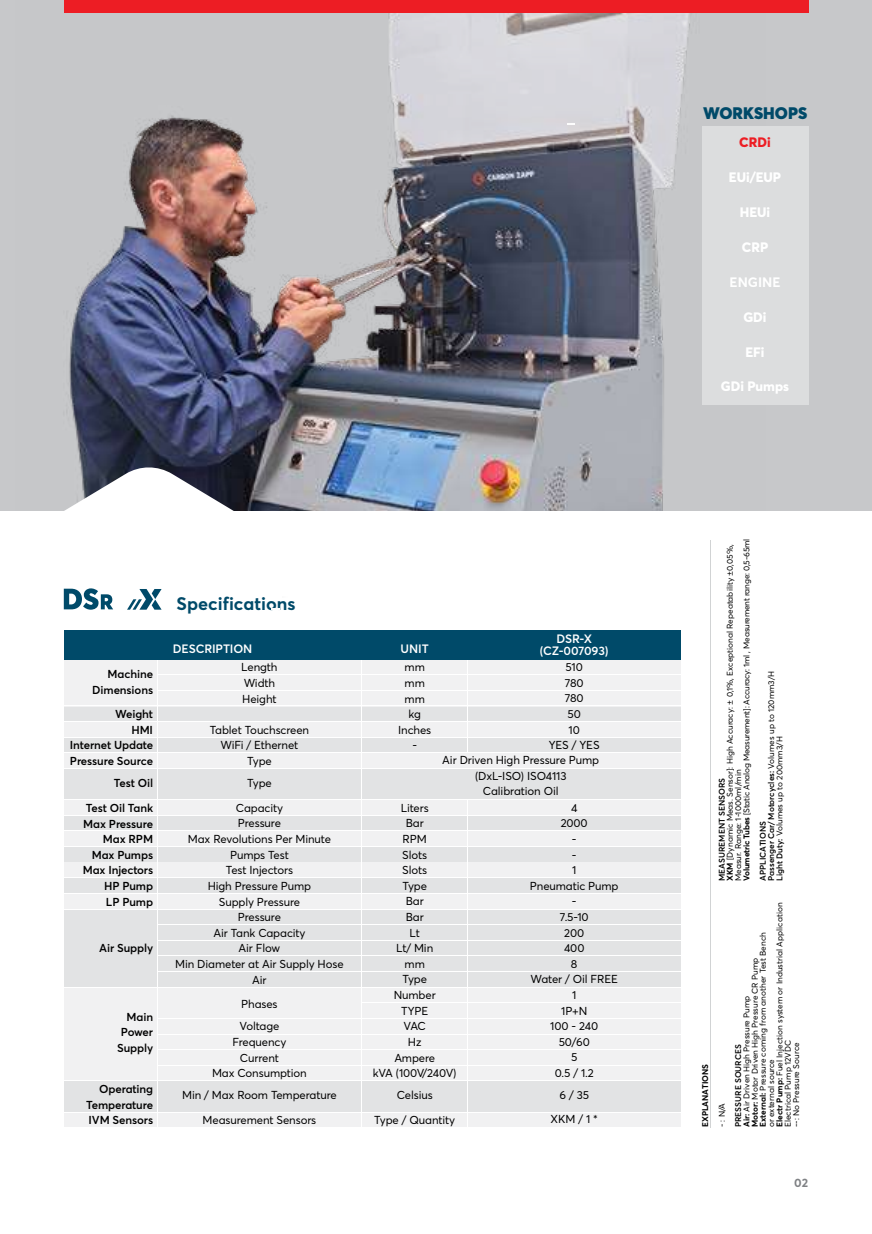
<style>
.page{position:relative;width:872px;height:1234px;background:#fff}
.page>*{position:absolute;margin:0;border:0;box-sizing:border-box;transform-origin:0 0}
.t1{font:700 18px "Averta";color:#004a69}
.t2{font:900 16.5px "Averta";color:#004a69}
.t3{font:800 13.5px "Averta";color:#fff}
.t4{font:700 13.5px "Averta";color:#fff}
.t5{font:800 13.5px "Averta";color:#ed1d24}
.t6{font:600 12px/12px "Averta";letter-spacing:-.01em;color:#fff;text-align:center}
.t7{font:700 12px "Averta";color:#808285}
.t8{font:11.4px/15.6px "Averta";letter-spacing:-.01em;color:#000;text-align:center}
.t9{font:600 11.4px/15.6px "Averta";letter-spacing:-.01em;color:#000;text-align:right}
.t10{font:8.25px/8.2px "Averta";color:#000}
.t11{font:600 8.25px/8.2px "Averta";color:#000}
.t12{font:700 8.25px "Averta";color:#000}
.s1{font-weight:600}
.s2{font-weight:700}
.s3{font-weight:400}
</style>
<div class="page">
<div style="left:0;top:0;width:872px;height:510px;background:#c7c8ca"></div>
<img style="left:66px;top:13px;width:699px;height:497px">
<svg style="left:64px;top:465px;width:170px;height:46px;background:#a8aab0"></svg>
<div style="left:64px;top:0;width:744px;height:13px;background:#ed1d24"></div>
<div style="left:702px;top:126px;width:106px;height:34px;background:#dcddde"></div>
<div style="left:702px;top:161px;width:106px;height:34px;background:#dcddde"></div>
<div style="left:702px;top:196px;width:106px;height:34px;background:#dcddde"></div>
<div style="left:702px;top:231px;width:106px;height:34px;background:#dcddde"></div>
<div style="left:702px;top:265px;width:106px;height:35px;background:#dcddde"></div>
<div style="left:702px;top:300px;width:106px;height:34px;background:#dcddde"></div>
<div style="left:702px;top:335px;width:106px;height:34px;background:#dcddde"></div>
<div style="left:702px;top:370px;width:106px;height:34px;background:#dcddde"></div>
<svg style="left:64px;top:588px;width:49px;height:21px"></svg>
<svg style="left:127px;top:589px;width:35px;height:20px"></svg>
<div style="left:64px;top:737px;width:616px;height:16px;background:#e2e3e4"></div>
<div style="left:64px;top:753px;width:616px;height:15px;background:#f1f1f2"></div>
<div style="left:64px;top:768px;width:616px;height:16px;background:#e2e3e4"></div>
<div style="left:64px;top:784px;width:616px;height:16px;background:#e2e3e4"></div>
<div style="left:64px;top:800px;width:616px;height:15px;background:#f1f1f2"></div>
<div style="left:64px;top:815px;width:616px;height:16px;background:#e2e3e4"></div>
<div style="left:64px;top:831px;width:616px;height:15px;background:#f1f1f2"></div>
<div style="left:64px;top:846px;width:616px;height:16px;background:#e2e3e4"></div>
<div style="left:64px;top:862px;width:616px;height:16px;background:#f1f1f2"></div>
<div style="left:64px;top:878px;width:616px;height:15px;background:#e2e3e4"></div>
<div style="left:64px;top:893px;width:616px;height:16px;background:#f1f1f2"></div>
<div style="left:64px;top:909px;width:616px;height:15px;background:#e2e3e4"></div>
<div style="left:64px;top:924px;width:616px;height:16px;background:#e2e3e4"></div>
<div style="left:64px;top:940px;width:616px;height:16px;background:#e2e3e4"></div>
<div style="left:64px;top:956px;width:616px;height:15px;background:#e2e3e4"></div>
<div style="left:64px;top:971px;width:616px;height:16px;background:#e2e3e4"></div>
<div style="left:64px;top:987px;width:616px;height:16px;background:#f1f1f2"></div>
<div style="left:64px;top:1003px;width:616px;height:15px;background:#f1f1f2"></div>
<div style="left:64px;top:1018px;width:616px;height:16px;background:#f1f1f2"></div>
<div style="left:64px;top:1034px;width:616px;height:15px;background:#f1f1f2"></div>
<div style="left:64px;top:1049px;width:616px;height:16px;background:#f1f1f2"></div>
<div style="left:64px;top:1065px;width:616px;height:16px;background:#f1f1f2"></div>
<div style="left:64px;top:1081px;width:616px;height:15px;background:#e2e3e4"></div>
<div style="left:64px;top:1096px;width:616px;height:16px;background:#e2e3e4"></div>
<div style="left:64px;top:1112px;width:616px;height:15px;background:#f1f1f2"></div>
<div style="left:64px;top:721px;width:616px;height:16px;background:#f1f1f2"></div>
<div style="left:64px;top:706px;width:616px;height:15px;background:#e2e3e4"></div>
<div style="left:64px;top:690px;width:616px;height:16px;background:#f1f1f2"></div>
<div style="left:64px;top:675px;width:616px;height:15px;background:#f1f1f2"></div>
<div style="left:64px;top:659px;width:616px;height:16px;background:#f1f1f2"></div>
<hr style="left:157px;top:674px;width:523px;height:1px;background:#fff">
<hr style="left:157px;top:689px;width:523px;height:1px;background:#fff">
<hr style="left:64px;top:705px;width:616px;height:1px;background:#fff">
<hr style="left:64px;top:721px;width:616px;height:1px;background:#fff">
<hr style="left:64px;top:736px;width:616px;height:1px;background:#fff">
<hr style="left:64px;top:752px;width:616px;height:1px;background:#fff">
<hr style="left:64px;top:767px;width:616px;height:1px;background:#fff">
<hr style="left:64px;top:799px;width:616px;height:1px;background:#fff">
<hr style="left:64px;top:814px;width:616px;height:1px;background:#fff">
<hr style="left:64px;top:830px;width:616px;height:1px;background:#fff">
<hr style="left:64px;top:846px;width:616px;height:1px;background:#fff">
<hr style="left:64px;top:861px;width:616px;height:1px;background:#f1f1f2">
<hr style="left:64px;top:877px;width:616px;height:1px;background:#fff">
<hr style="left:64px;top:892px;width:616px;height:1px;background:#fff">
<hr style="left:64px;top:908px;width:616px;height:1px;background:#fff">
<hr style="left:157px;top:924px;width:523px;height:1px;background:#fff">
<hr style="left:157px;top:939px;width:523px;height:1px;background:#fff">
<hr style="left:157px;top:955px;width:523px;height:1px;background:#fff">
<hr style="left:157px;top:970px;width:523px;height:1px;background:#fff">
<hr style="left:64px;top:986px;width:616px;height:1px;background:#fff">
<hr style="left:361px;top:1002px;width:319px;height:1px;background:#fff">
<hr style="left:157px;top:1017px;width:523px;height:1px;background:#fff">
<hr style="left:157px;top:1033px;width:523px;height:1px;background:#fff">
<hr style="left:157px;top:1049px;width:523px;height:1px;background:#fff">
<hr style="left:157px;top:1064px;width:523px;height:1px;background:#fff">
<hr style="left:64px;top:1080px;width:616px;height:1px;background:#fff">
<hr style="left:64px;top:1111px;width:616px;height:1px;background:#fff">
<hr style="left:361px;top:659px;width:1px;height:469px;background:#fff">
<hr style="left:157px;top:659px;width:1px;height:469px;background:#fff">
<hr style="left:467px;top:659px;width:1px;height:94px;background:#fff">
<hr style="left:467px;top:799px;width:1px;height:345px;background:#fff">
<div style="left:64px;top:629px;width:616px;height:30px;background:#004a69"></div>
<hr style="left:710px;top:540px;width:1px;height:587px;background:#d1d3d4">
<p class="t9" style="left:92px;top:666px;width:62px">Machine<br>Dimensions</p>
<p class="t9" style="left:70px;top:706px;width:85px">Weight<br>HMI<br>Internet Update<br>Pressure Source</p>
<p class="t9" style="left:114px;top:774px;width:41px">Test Oil</p>
<p class="t9" style="left:83px;top:799px;width:72px">Test Oil Tank<br>Max Pressure<br>Max RPM<br>Max Pumps<br>Max Injectors<br>HP Pump<br>LP Pump</p>
<p class="t9" style="left:99px;top:940px;width:55px">Air Supply</p>
<p class="t9" style="left:117px;top:1008px;width:37px">Main<br>Power<br>Supply</p>
<p class="t9" style="left:86px;top:1080px;width:68px;text-align:justify;text-indent:13px">Operating Temperature IVM Sensors</p>
<h1 class="t1" style="left:176px;top:592px;width:121px">Specifications</h1>
<p class="t6" style="left:173px;top:642px;width:81px">DESCRIPTION</p>
<p class="t6" style="left:400px;top:642px;width:30px">UNIT</p>
<p class="t6" style="left:540px;top:632px;width:70px">DSR-X (CZ-007093)</p>
<p class="t8" style="left:241px;top:659px;width:38px;text-align:left">Length<br>Width<br>Height</p>
<p class="t8" style="left:210px;top:721px;width:101px">Tablet Touchscreen<br>WiFi / Ethernet<br>Type</p>
<p class="t8" style="left:247px;top:774px;width:26px">Type</p>
<p class="t8" style="left:175px;top:799px;width:170px">Capacity<br>Pressure<br>Max Revolutions Per Minute<br>Pumps Test<br>Test Injectors<br>High Pressure Pump<br>Supply Pressure<br>Pressure<br>Air Tank Capacity<br>Air Flow<br>Min Diameter at Air Supply Hose<br>Air</p>
<p class="t8" style="left:239px;top:992px;width:41px;line-height:22.2px;text-align:left">Phases<br>Voltage</p>
<p class="t8" style="left:212px;top:1033px;width:96px">Frequency<br>Current<br>Max Consumption</p>
<p class="t8" style="left:182px;top:1086px;width:156px">Min / Max Room Temperature</p>
<p class="t8" style="left:203px;top:1111px;width:115px">Measurement Sensors</p>
<p class="t8" style="left:398px;top:659px;width:35px">mm mm mm kg<br>Inches -</p>
<p class="t8" style="left:549px;top:659px;width:52px">510<br>780<br>780<br>50<br>10<br>YES / YES</p>
<p class="t8" style="left:442px;top:752px;width:158px">Air Driven High Pressure Pump (DxL-ISO) ISO4113<br>Calibration Oil</p>
<p class="t8" style="left:373px;top:799px;width:85px">Liters<br>Bar<br>RPM<br>Slots<br>Slots<br>Type<br>Bar<br>Bar<br>Lt<br>Lt/ Min<br>mm<br>Type<br>Number<br>TYPE<br>VAC<br>Hz<br>Ampere<br>kVA (100V/240V)</p>
<p class="t8" style="left:397px;top:1086px;width:38px">Celsius</p>
<p class="t8" style="left:374px;top:1111px;width:83px">Type / Quantity</p>
<p class="t8" style="left:561px;top:799px;width:29px">4<br>2000 -</p>
<p class="t8" style="left:530px;top:862px;width:90px">1<br>Pneumatic Pump -<br>7.5-10<br>200<br>400<br>8<br>Water / Oil FREE<br>1<br>1P+N<br>100 - 240<br>50/60<br>5<br>0.5 / 1.2</p>
<p class="t8" style="left:550px;top:1081px;width:49px;line-height:24.6px">6 / 35<br>XKM / 1 *</p>
<h2 class="t2" style="left:703px;top:103px;width:106px">WORKSHOPS</h2>
<p class="t5" style="left:739px;top:134px;width:33px">CRDi</p>
<p class="t3" style="left:729px;top:169px;width:54px">EUi/EUP</p>
<p class="t3" style="left:739px;top:203px;width:32px">HEUi</p>
<p class="t3" style="left:742px;top:238px;width:28px">CRP</p>
<p class="t4" style="left:729px;top:273px;width:52px">ENGINE</p>
<p class="t3" style="left:743px;top:308px;width:25px">GDi</p>
<p class="t3" style="left:745px;top:343px;width:21px">EFi</p>
<p class="t3" style="left:721px;top:378px;width:70px">GDi Pumps</p>
<p class="t12" style="left:700px;top:1126px;width:65px;rotate:-90deg">EXPLANATIONS</p>
<p class="t10" style="left:717px;top:880px;width:344px;rotate:-90deg"><span class="s1">MEASUREMENT SENSORS<br></span><span class="s2">XKM</span> [Dynamic Meas. Sensor]: High Accuracy: ± 0,1%, Exceptional Repeatability ±0,05%, Measur. Range: 1-1000ml/min<br><span class="s2">Volumetric Tubes</span> [Static Analog Measurement]: Accuracy: 1ml , Measurement range: 0,5-65ml</p>
<p class="t11" style="left:759px;top:880px;width:212px;rotate:-90deg">APPLICATIONS<br>Passenger Car/ Motorcycles: <span class="s3">Volumes up to 120mm3/H<br></span>Light Duty: <span class="s3">Volumes up to 200mm3/H</span></p>
<p class="t10" style="left:717px;top:1126px;width:26px;rotate:-90deg">- : N/A</p>
<p class="t10" style="left:734px;top:1126px;width:226px;rotate:-90deg"><span class="s1">PRESSURE SOURCES<br></span><span class="s2">Air:</span> Air Driven High Pressure Pump<br><span class="s2">Motor:</span> Motor Driven High Pressure CR Pump<br><span class="s2">External:</span> Pressure coming from another Test Bench<br>or external source<br><span class="s2">Electr Pump:</span> Fuel Injection system or Industrial Application Electrical Pump 12VDC<br>--: No Pressure Source</p>
<p class="t7" style="left:794px;top:1174px;width:15px">02</p>
</div>
